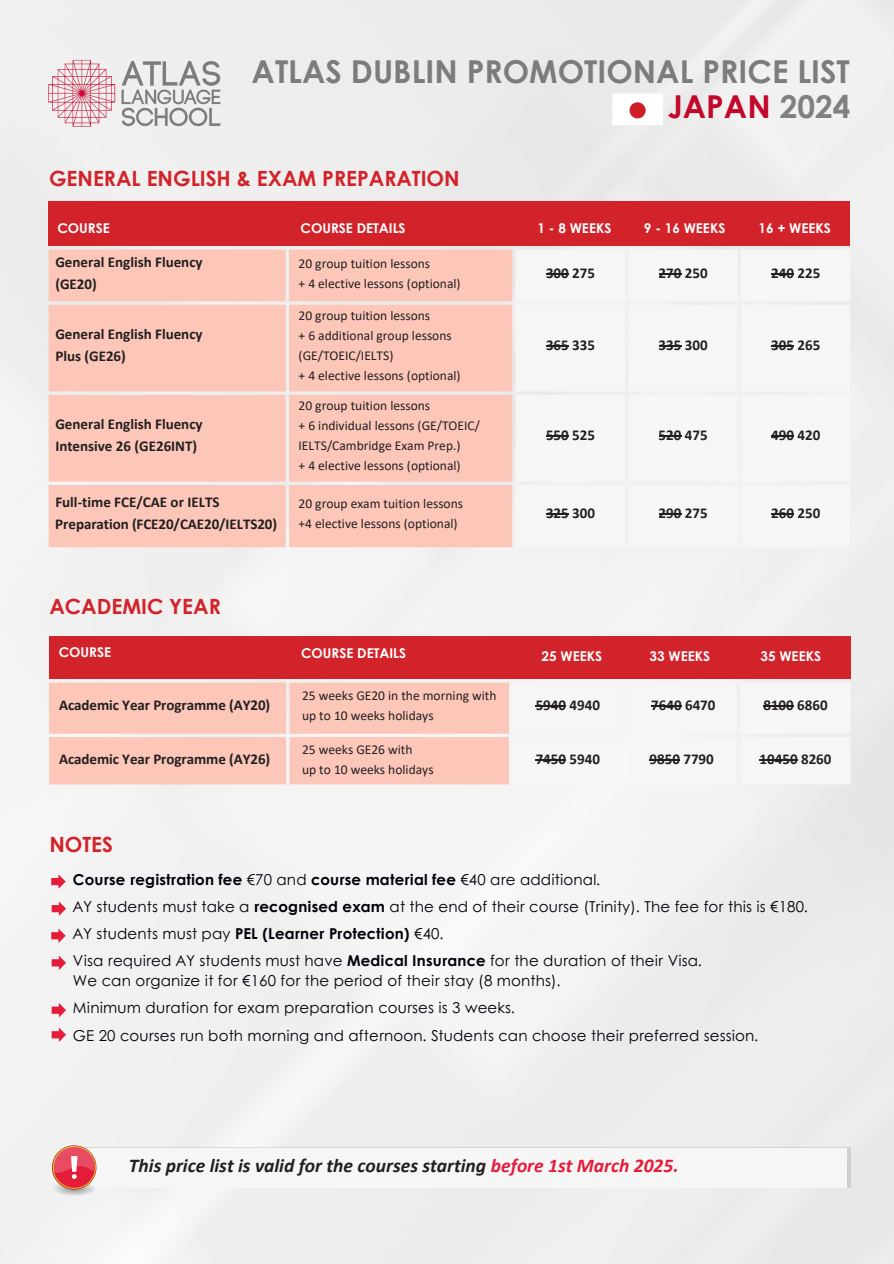
<style>
.page{position:relative;width:894px;height:1264px;background:#fff}
.page>*{position:absolute;margin:0;border:0;box-sizing:border-box;transform-origin:0 0}
.t1{font:700 31.5px/35px "Century Gothic";color:#7c7c7c;text-align:right}
.t2{font:700 21px "Century Gothic";color:#d2232a}
.t3{font:italic 700 19.5px "Calibri";color:#231f20}
.t4{font:15px "Century Gothic";letter-spacing:.01em;color:#00000a}
.t5{font:700 15px "Calibri";color:#231f20}
.t6{font:700 15px "Century Gothic";letter-spacing:.01em;color:#00000a}
.t7{font:13.5px "Calibri";color:#231f20}
.t8{font:700 13.5px "Century Gothic";color:#fff}
.s1{color:#c2082b}
.s2{color:#808080}
.s3{font-weight:400}
.s4{font-weight:700}
.s5{color:#e41c39}
</style>
<div class="page">
<div style="left:0;top:0;width:893px;height:1263px;background:#f0f0f0"></div>
<img style="left:44px;top:41px;width:181px;height:104px">
<div style="left:49px;top:202px;width:801px;height:44px;background:#d2232a"></div>
<div style="left:49px;top:249px;width:463px;height:298px;background:#fcc7b8"></div>
<div style="left:515px;top:249px;width:335px;height:298px;background:#f6f6f6"></div>
<svg style="left:546px;top:274px;width:22px;height:1px"></svg>
<svg style="left:658px;top:274px;width:23px;height:1px"></svg>
<svg style="left:771px;top:274px;width:22px;height:1px"></svg>
<svg style="left:546px;top:345px;width:22px;height:1px"></svg>
<svg style="left:658px;top:345px;width:23px;height:1px"></svg>
<svg style="left:771px;top:345px;width:22px;height:1px"></svg>
<hr style="left:546px;top:435px;width:22px;height:2px;background:#231f20">
<hr style="left:658px;top:435px;width:23px;height:2px;background:#231f20">
<hr style="left:771px;top:435px;width:22px;height:2px;background:#231f20">
<hr style="left:546px;top:513px;width:22px;height:2px;background:#231f20">
<hr style="left:658px;top:513px;width:23px;height:2px;background:#231f20">
<hr style="left:771px;top:513px;width:22px;height:2px;background:#231f20">
<div style="left:49px;top:636px;width:801px;height:43px;background:#d2232a"></div>
<div style="left:49px;top:682px;width:460px;height:102px;background:#fcc7b8"></div>
<div style="left:512px;top:682px;width:338px;height:102px;background:#f6f6f6"></div>
<hr style="left:535px;top:705px;width:31px;height:2px;background:#231f20">
<hr style="left:651px;top:705px;width:30px;height:2px;background:#231f20">
<hr style="left:763px;top:705px;width:30px;height:2px;background:#231f20">
<hr style="left:535px;top:759px;width:31px;height:1px;background:#231f20">
<hr style="left:649px;top:759px;width:30px;height:1px;background:#231f20">
<hr style="left:759px;top:759px;width:38px;height:1px;background:#231f20">
<svg style="left:51px;top:874px;width:15px;height:14px"></svg>
<svg style="left:52px;top:901px;width:14px;height:14px"></svg>
<svg style="left:51px;top:928px;width:15px;height:15px"></svg>
<svg style="left:52px;top:1002px;width:14px;height:15px"></svg>
<svg style="left:52px;top:955px;width:14px;height:15px"></svg>
<svg style="left:612px;top:94px;width:50px;height:31px"></svg>
<svg style="left:97px;top:1147px;width:753px;height:40px"></svg>
<div style="left:80px;top:1148px;width:766px;height:39px;background:#f6f6f6"></div>
<svg style="left:52px;top:1144px;width:45px;height:51px"></svg>
<svg style="left:52px;top:1027px;width:14px;height:14px"></svg>
<p class="t1" style="left:251px;top:53px;width:600px">ATLAS DUBLIN PROMOTIONAL PRICE LIST<br><span class="s1">JAPAN</span> <span class="s2">2024</span></p>
<p class="t2" style="left:49px;top:165px;width:412px">GENERAL ENGLISH &amp; EXAM PREPARATION</p>
<p class="t8" style="left:57px;top:219px;width:54px">COURSE</p>
<p class="t8" style="left:300px;top:219px;width:107px">COURSE DETAILS</p>
<p class="t8" style="left:537px;top:219px;width:75px">1 - 8 WEEKS</p>
<p class="t8" style="left:643px;top:219px;width:83px">9 - 16 WEEKS</p>
<p class="t8" style="left:758px;top:219px;width:74px">16 + WEEKS</p>
<p class="t5" style="left:55px;top:256px;width:149px">General English Fluency</p>
<p class="t5" style="left:55px;top:278px;width:43px">(GE20)</p>
<p class="t5" style="left:55px;top:328px;width:149px">General English Fluency</p>
<p class="t5" style="left:55px;top:350px;width:72px">Plus (GE26)</p>
<p class="t5" style="left:55px;top:418px;width:149px">General English Fluency</p>
<p class="t5" style="left:55px;top:440px;width:143px">Intensive 26 (GE26INT)</p>
<p class="t5" style="left:55px;top:496px;width:166px">Full-time FCE/CAE or IELTS</p>
<p class="t5" style="left:55px;top:518px;width:223px">Preparation (FCE20/CAE20/IELTS20)</p>
<p class="t7" style="left:298px;top:258px;width:133px">20 group tuition lessons</p>
<p class="t7" style="left:298px;top:278px;width:164px">+ 4 elective lessons (optional)</p>
<p class="t7" style="left:298px;top:310px;width:133px">20 group tuition lessons</p>
<p class="t7" style="left:298px;top:330px;width:155px">+ 6 additional group lessons</p>
<p class="t7" style="left:298px;top:350px;width:96px">(GE/TOEIC/IELTS)</p>
<p class="t7" style="left:298px;top:369px;width:164px">+ 4 elective lessons (optional)</p>
<p class="t7" style="left:298px;top:400px;width:133px">20 group tuition lessons</p>
<p class="t7" style="left:298px;top:420px;width:183px">+ 6 individual lessons (GE/TOEIC/</p>
<p class="t7" style="left:298px;top:440px;width:163px">IELTS/Cambridge Exam Prep.)</p>
<p class="t7" style="left:298px;top:459px;width:164px">+ 4 elective lessons (optional)</p>
<p class="t7" style="left:298px;top:498px;width:166px">20 group exam tuition lessons</p>
<p class="t7" style="left:298px;top:518px;width:160px">+4 elective lessons (optional)</p>
<p class="t5" style="left:546px;top:267px;width:50px">300 275</p>
<p class="t5" style="left:658px;top:267px;width:50px">270 250</p>
<p class="t5" style="left:771px;top:267px;width:50px">240 225</p>
<p class="t5" style="left:546px;top:339px;width:50px">365 335</p>
<p class="t5" style="left:658px;top:339px;width:50px">335 300</p>
<p class="t5" style="left:771px;top:339px;width:50px">305 265</p>
<p class="t5" style="left:546px;top:429px;width:51px">550 525</p>
<p class="t5" style="left:658px;top:429px;width:51px">520 475</p>
<p class="t5" style="left:771px;top:429px;width:51px">490 420</p>
<p class="t5" style="left:546px;top:507px;width:50px">325 300</p>
<p class="t5" style="left:658px;top:507px;width:50px">290 275</p>
<p class="t5" style="left:771px;top:507px;width:50px">260 250</p>
<p class="t2" style="left:49px;top:592px;width:173px">ACADEMIC YEAR</p>
<p class="t8" style="left:59px;top:643px;width:54px">COURSE</p>
<p class="t8" style="left:301px;top:644px;width:107px">COURSE DETAILS</p>
<p class="t8" style="left:541px;top:647px;width:62px">25 WEEKS</p>
<p class="t8" style="left:649px;top:647px;width:62px">33 WEEKS</p>
<p class="t8" style="left:760px;top:647px;width:62px">35 WEEKS</p>
<p class="t5" style="left:59px;top:699px;width:213px">Academic Year Programme (AY20)</p>
<p class="t5" style="left:59px;top:752px;width:213px">Academic Year Programme (AY26)</p>
<p class="t2" style="left:49px;top:830px;width:65px">NOTES</p>
<p class="t7" style="left:302px;top:690px;width:196px">25 weeks GE20 in the morning with</p>
<p class="t7" style="left:302px;top:710px;width:133px">up to 10 weeks holidays</p>
<p class="t7" style="left:302px;top:743px;width:112px">25 weeks GE26 with</p>
<p class="t7" style="left:302px;top:763px;width:133px">up to 10 weeks holidays</p>
<p class="t5" style="left:535px;top:699px;width:66px">5940 4940</p>
<p class="t5" style="left:651px;top:699px;width:66px">7640 6470</p>
<p class="t5" style="left:763px;top:699px;width:66px">8100 6860</p>
<p class="t5" style="left:535px;top:752px;width:66px">7450 5940</p>
<p class="t5" style="left:649px;top:752px;width:66px">9850 7790</p>
<p class="t5" style="left:759px;top:752px;width:73px">10450 8260</p>
<p class="t6" style="left:73px;top:868px;width:528px">Course registration fee <span class="s3">€70 and</span> course material fee <span class="s3">€40 are additional.</span></p>
<p class="t4" style="left:73px;top:895px;width:736px">AY students must take a <span class="s4">recognised exam</span> at the end of their course (Trinity). The fee for this is €180.</p>
<p class="t6" style="left:73px;top:922px;width:372px"><span class="s3">AY students must pay</span> PEL (Learner Protection) <span class="s3">€40.</span></p>
<p class="t4" style="left:73px;top:949px;width:630px">Visa required AY students must have <span class="s4">Medical Insurance</span> for the duration of their Visa.</p>
<p class="t4" style="left:73px;top:969px;width:489px">We can organize it for €160 for the period of their stay (8 months).</p>
<p class="t4" style="left:73px;top:996px;width:443px">Minimum duration for exam preparation courses is 3 weeks.</p>
<p class="t4" style="left:73px;top:1023px;width:686px">GE 20 courses run both morning and afternoon. Students can choose their preferred session.</p>
<p class="t3" style="left:129px;top:1156px;width:551px">This price list is valid for the courses starting <span class="s5">before 1st March 2025.</span></p>
</div>
